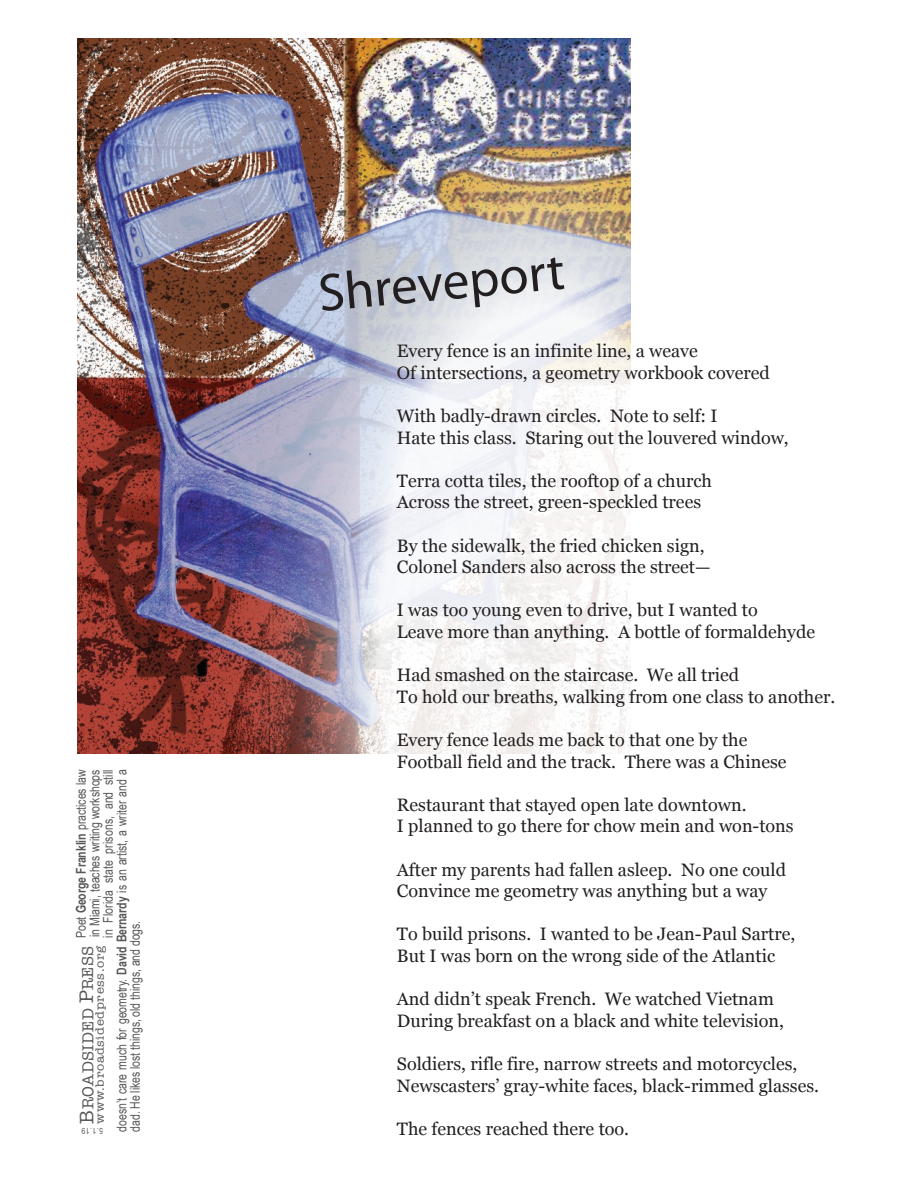
<style>
.page{position:relative;width:918px;height:1188px;background:#fff}
.page>*{position:absolute;margin:0;border:0;box-sizing:border-box;transform-origin:0 0}
.t1{font:53.25px "Myriad Pro";color:#231f20}
.t2{font:20.25px "American Typewriter";color:#57585a}
.t3{font:18px/21.6px "Georgia";color:#231f20}
.t4{font:16.35px "American Typewriter";letter-spacing:.025em;color:#57585a}
.t5{font:13.5px "Arial Narrow";letter-spacing:-.005em;color:#57585a;scale:.95 1}
.t6{font:12.15px "American Typewriter";letter-spacing:.05em;color:#57585a;scale:1.08 1}
.t7{font:8.25px "Arial Narrow";color:#57585a;scale:1.04 1}
.s1{font-weight:700}
.s2{font-size:20.25px}
</style>
<div class="page">
<img style="left:78px;top:38px;width:553px;height:20px">
<img style="left:77px;top:58px;width:554px;height:696px">
<p class="t5" style="left:71px;top:938px;width:179px;rotate:-90deg">Poet <span class="s1">George Franklin</span> practices law</p>
<p class="t5" style="left:85px;top:937px;width:178px;rotate:-90deg">in Miami, teaches writing workshops</p>
<p class="t5" style="left:98px;top:938px;width:178px;rotate:-90deg">in Florida state prisons, and still</p>
<p class="t5" style="left:112px;top:1132px;width:383px;rotate:-90deg">doesn’t care much for geometry. <span class="s1">David Bernardy</span> is an artist, a writer and a</p>
<p class="t5" style="left:125px;top:1132px;width:224px;rotate:-90deg">dad. He likes lost things, old things, and dogs.</p>
<p class="t4" style="left:75px;top:1109px;width:165px;rotate:-90deg">ROADSIDED <span class="s2">P</span>RESS</p>
<p class="t6" style="left:91px;top:1124px;width:166px;rotate:-90deg">www.broadsidedpress.org</p>
<p class="t2" style="left:71px;top:1124px;width:15px;rotate:-90deg">B</p>
<p class="t7" style="left:103px;top:1137px;width:22px;rotate:180deg">5.1.19</p>
<h1 class="t1" style="left:316px;top:260px;width:248px;rotate:-5deg">Shreveport</h1>
<p class="t3" style="left:397px;top:339px;width:374px">Every fence is an infinite line, a weave<br>Of intersections, a geometry workbook covered</p>
<p class="t3" style="left:397px;top:404px;width:393px">With badly-drawn circles. Note to self: I<br>Hate this class. Staring out the louvered window,</p>
<p class="t3" style="left:397px;top:469px;width:317px">Terra cotta tiles, the rooftop of a church<br>Across the street, green-speckled trees</p>
<p class="t3" style="left:397px;top:534px;width:315px">By the sidewalk, the fried chicken sign,<br>Colonel Sanders also across the street—</p>
<p class="t3" style="left:397px;top:599px;width:420px">I was too young even to drive, but I wanted to<br>Leave more than anything. A bottle of formaldehyde</p>
<p class="t3" style="left:397px;top:663px;width:440px">Had smashed on the staircase. We all tried<br>To hold our breaths, walking from one class to another.</p>
<p class="t3" style="left:397px;top:728px;width:391px">Every fence leads me back to that one by the<br>Football field and the track. There was a Chinese</p>
<p class="t3" style="left:397px;top:793px;width:398px">Restaurant that stayed open late downtown.<br>I planned to go there for chow mein and won-tons</p>
<p class="t3" style="left:397px;top:858px;width:391px">After my parents had fallen asleep. No one could<br>Convince me geometry was anything but a way</p>
<p class="t3" style="left:397px;top:923px;width:400px">To build prisons. I wanted to be Jean-Paul Sartre,<br>But I was born on the wrong side of the Atlantic</p>
<p class="t3" style="left:397px;top:987px;width:389px">And didn’t speak French. We watched Vietnam<br>During breakfast on a black and white television,</p>
<p class="t3" style="left:397px;top:1052px;width:424px">Soldiers, rifle fire, narrow streets and motorcycles,<br>Newscasters’ gray-white faces, black-rimmed glasses.</p>
<p class="t3" style="left:397px;top:1117px;width:234px">The fences reached there too.</p>
</div>
